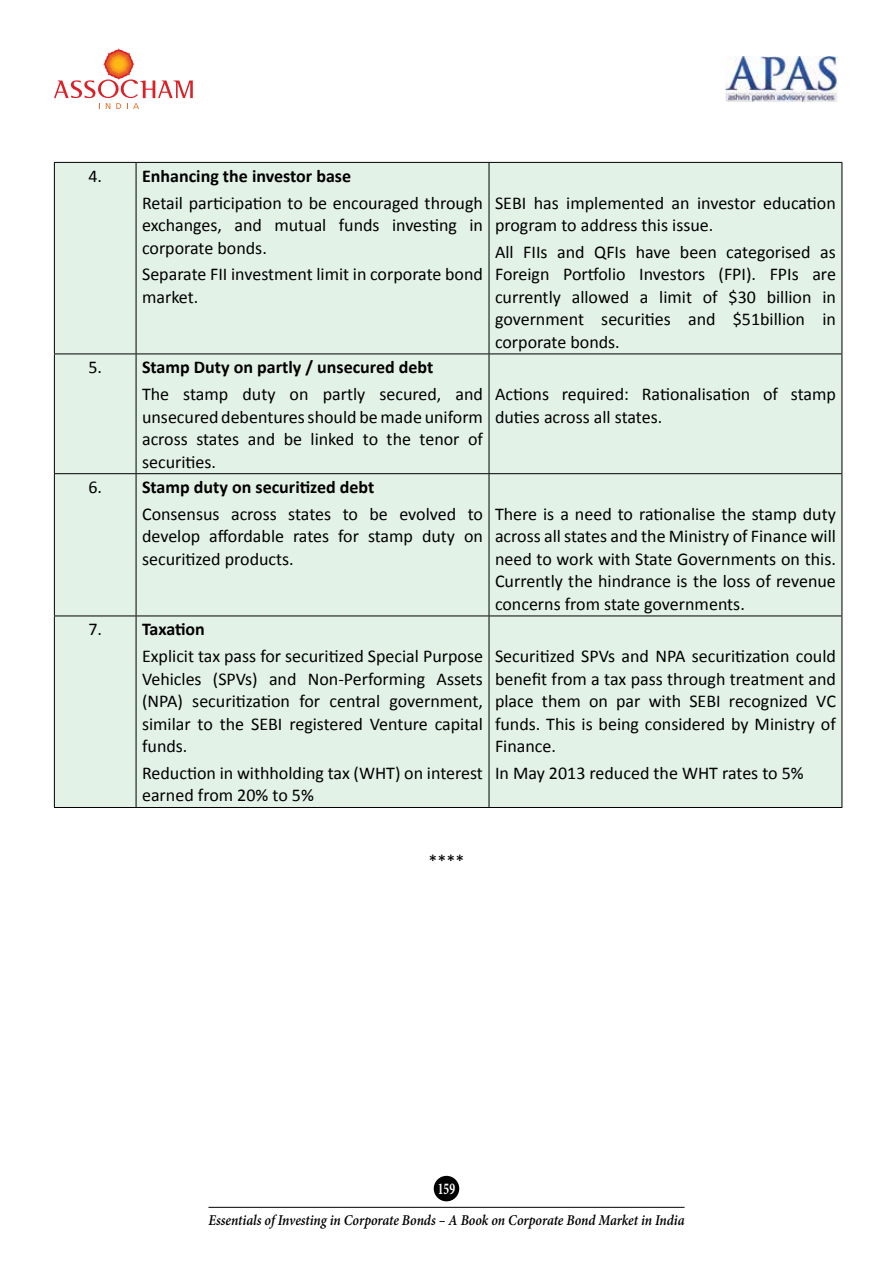
<style>
.page{position:relative;width:893px;height:1263px;background:#fff}
.page>*{position:absolute;margin:0;border:0;box-sizing:border-box;transform-origin:0 0}
.t1{font:18px/22.5px "Calibri";color:#000}
.t2{font:700 16.5px "Minion Pro";color:#fff;scale:.7 1}
.t3{font:italic 600 15px "Minion Pro";letter-spacing:-.005em;color:#000;scale:.9 1}
.s1{font-weight:700}
</style>
<div class="page">
<svg style="left:54px;top:49px;width:139px;height:60px"></svg>
<img style="left:726px;top:56px;width:113px;height:45px">
<div style="left:434px;top:1176px;width:25px;height:25px;background:#000;border-radius:50%"></div>
<hr style="left:208px;top:1207px;width:476px;height:1px;background:#000">
<div style="left:55px;top:163px;width:787px;height:644px;background:#e3f2e7"></div>
<hr style="left:54px;top:162px;width:82px;height:1px;background:#000">
<hr style="left:54px;top:163px;width:1px;height:191px;background:#000">
<hr style="left:136px;top:162px;width:353px;height:1px;background:#000">
<hr style="left:136px;top:163px;width:1px;height:191px;background:#000">
<hr style="left:489px;top:162px;width:353px;height:1px;background:#000">
<hr style="left:489px;top:163px;width:1px;height:191px;background:#000">
<hr style="left:842px;top:163px;width:1px;height:191px;background:#000">
<hr style="left:54px;top:354px;width:82px;height:1px;background:#000">
<hr style="left:54px;top:354px;width:1px;height:119px;background:#000">
<hr style="left:136px;top:354px;width:353px;height:1px;background:#000">
<hr style="left:136px;top:354px;width:1px;height:119px;background:#000">
<hr style="left:489px;top:354px;width:353px;height:1px;background:#000">
<hr style="left:489px;top:354px;width:1px;height:119px;background:#000">
<hr style="left:842px;top:354px;width:1px;height:119px;background:#000">
<hr style="left:54px;top:473px;width:82px;height:1px;background:#000">
<hr style="left:54px;top:474px;width:1px;height:142px;background:#000">
<hr style="left:136px;top:473px;width:353px;height:1px;background:#000">
<hr style="left:136px;top:474px;width:1px;height:142px;background:#000">
<hr style="left:489px;top:473px;width:353px;height:1px;background:#000">
<hr style="left:489px;top:474px;width:1px;height:142px;background:#000">
<hr style="left:842px;top:474px;width:1px;height:142px;background:#000">
<hr style="left:54px;top:616px;width:82px;height:1px;background:#000">
<hr style="left:54px;top:616px;width:1px;height:191px;background:#000">
<hr style="left:136px;top:616px;width:353px;height:1px;background:#000">
<hr style="left:136px;top:616px;width:1px;height:191px;background:#000">
<hr style="left:489px;top:616px;width:353px;height:1px;background:#000">
<hr style="left:489px;top:616px;width:1px;height:191px;background:#000">
<hr style="left:842px;top:616px;width:1px;height:191px;background:#000">
<hr style="left:54px;top:807px;width:82px;height:1px;background:#000">
<hr style="left:136px;top:807px;width:353px;height:1px;background:#000">
<hr style="left:489px;top:807px;width:353px;height:1px;background:#000">
<p class="t1" style="left:142px;top:163px;width:342px;line-height:26.7px;text-indent:-54px">4. <span class="s1">Enhancing the investor base<br></span>Retail participation to be encouraged through</p>
<p class="t1" style="left:142px;top:214px;width:342px">exchanges, and mutual funds investing in corporate bonds.</p>
<p class="t1" style="left:142px;top:263px;width:342px">Separate FII investment limit in corporate bond market.</p>
<p class="t1" style="left:142px;top:354px;width:342px;line-height:26.7px;text-indent:-54px">5. <span class="s1">Stamp Duty on partly / unsecured debt<br></span>The stamp duty on partly secured, and</p>
<p class="t1" style="left:142px;top:405px;width:342px;text-align:justify">unsecured debentures should be made uniform across states and be linked to the tenor of securities.</p>
<p class="t1" style="left:142px;top:474px;width:342px;line-height:26.7px;text-indent:-54px">6. <span class="s1">Stamp duty on securitized debt<br></span>Consensus across states to be evolved to</p>
<p class="t1" style="left:142px;top:525px;width:342px">develop affordable rates for stamp duty on securitized products.</p>
<p class="t1" style="left:142px;top:616px;width:342px;line-height:26.7px;text-indent:-54px">7. <span class="s1">Taxation<br></span>Explicit tax pass for securitized Special Purpose</p>
<p class="t1" style="left:142px;top:667px;width:342px;text-align:justify">Vehicles (SPVs) and Non-Performing Assets (NPA) securitization for central government, similar to the SEBI registered Venture capital funds.</p>
<p class="t1" style="left:142px;top:762px;width:342px">Reduction in withholding tax (WHT) on interest earned from 20% to 5%</p>
<p class="t1" style="left:495px;top:191px;width:342px">SEBI has implemented an investor education program to address this issue.</p>
<p class="t1" style="left:495px;top:241px;width:342px;text-align:justify">All FIIs and QFIs have been categorised as Foreign Portfolio Investors (FPI). FPIs are currently allowed a limit of $30 billion in government securities and $51billion in corporate bonds.</p>
<p class="t1" style="left:495px;top:383px;width:342px">Actions required: Rationalisation of stamp duties across all states.</p>
<p class="t1" style="left:495px;top:503px;width:342px;text-align:justify">There is a need to rationalise the stamp duty across all states and the Ministry of Finance will need to work with State Governments on this.<br>Currently the hindrance is the loss of revenue concerns from state governments.</p>
<p class="t1" style="left:495px;top:645px;width:342px;text-align:justify">Securitized SPVs and NPA securitization could benefit from a tax pass through treatment and place them on par with SEBI recognized VC funds. This is being considered by Ministry of Finance.</p>
<p class="t1" style="left:495px;top:762px;width:310px">In May 2013 reduced the WHT rates to 5%</p>
<p class="t1" style="left:429px;top:850px;width:37px">****</p>
<p class="t2" style="left:438px;top:1177px;width:26px">159</p>
<p class="t3" style="left:208px;top:1209px;width:530px">Essentials of Investing in Corporate Bonds – A Book on Corporate Bond Market in India</p>
</div>
